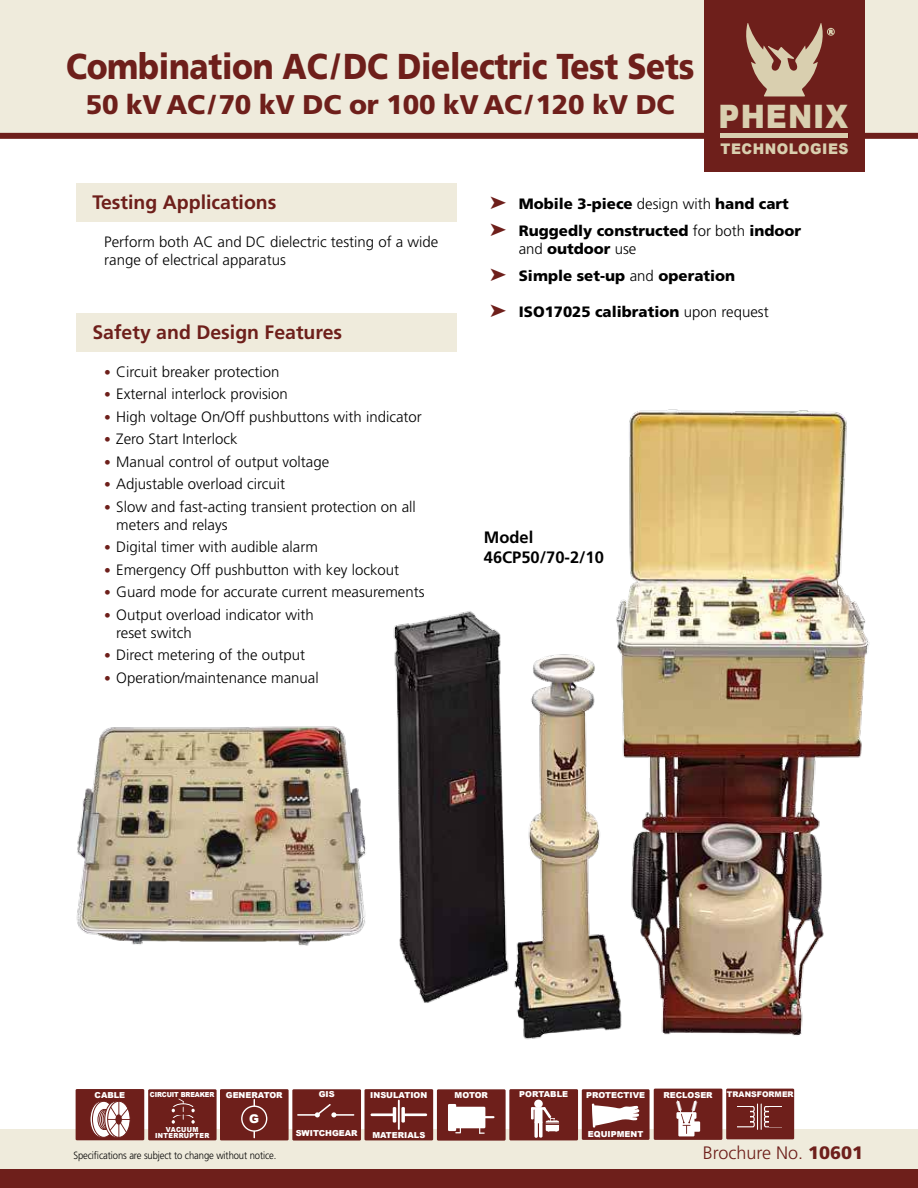
<style>
.page{position:relative;width:918px;height:1188px;background:#fff}
.page>*{position:absolute;margin:0;border:0;box-sizing:border-box;transform-origin:0 0}
.t1{font:900 36px "Frutiger";letter-spacing:-.01em;color:#6e1f1b;scale:.87 1}
.t2{font:900 32.4px "Arial";letter-spacing:.035em;color:#d9cfaf;scale:.9 1}
.t3{font:900 27px "Frutiger";letter-spacing:-.01em;color:#6e1f1b}
.t4{font:700 19.5px "Frutiger";color:#6e1f1b}
.t5{font:300 18px "Frutiger";color:#6e1f1b}
.t6{font:700 16.5px/19.5px "Frutiger";color:#000}
.t7{font:300 15px/18px "Frutiger";color:#000}
.t8{font:900 15px/27px "Frutiger";color:#000}
.t9{font:900 14.7px "Arial";letter-spacing:.035em;color:#d9cfaf;scale:.94 1}
.t10{font:900 12px "Arial";color:#fff}
.t11{font:300 10.5px "Frutiger";letter-spacing:-.01em;color:#000;scale:.9 1}
.t12{font:900 8.25px "Arial";color:#fff}
.t13{font:900 7.8px "Arial";color:#fff}
.t14{font:900 6.9px/6.3px "Arial";letter-spacing:.05em;color:#fff;text-align:center;scale:.92 1}
.t15{font:900 6.9px "Arial";letter-spacing:-.02em;color:#fff;scale:.92 1}
.s1{font-size:13.5px;color:#6e1f1b}
.s2{color:#6e1f1b}
.s3{font-weight:300}
.s4{font-weight:900}
</style>
<div class="page">
<div style="left:1px;top:0;width:917px;height:133px;background:#efebdc"></div>
<div style="left:0;top:133px;width:918px;height:6px;background:#6e1f1b"></div>
<div style="left:0;top:1130px;width:918px;height:46px;background:#efebdc"></div>
<div style="left:0;top:1170px;width:918px;height:18px;background:#6e1f1b"></div>
<div style="left:76px;top:183px;width:380px;height:39px;background:#efebdc"></div>
<div style="left:76px;top:313px;width:380px;height:39px;background:#efebdc"></div>
<div style="left:704px;top:0;width:161px;height:172px;background:#6e1f1b"></div>
<div style="left:827px;top:28px;width:8px;height:8px;border:1px solid #d9cfaf;border-radius:50%"></div>
<svg style="left:746px;top:23px;width:87px;height:73px"></svg>
<hr style="left:721px;top:134px;width:127px;height:4px;background:#d9cfaf">
<div style="left:76px;top:1089px;width:68px;height:51px;background:#6e1f1b"></div>
<svg style="left:90px;top:1101px;width:22px;height:36px"></svg>
<div style="left:90px;top:1101px;width:23px;height:37px;border:1px solid #6e1f1b;border-radius:50%"></div>
<svg style="left:92px;top:1101px;width:23px;height:36px"></svg>
<div style="left:92px;top:1101px;width:23px;height:37px;border:1px solid #6e1f1b;border-radius:50%"></div>
<div style="left:98px;top:1109px;width:13px;height:21px;border:1px solid #6e1f1b;border-radius:50%"></div>
<div style="left:99px;top:1109px;width:13px;height:21px;border:1px solid #6e1f1b;border-radius:50%"></div>
<svg style="left:101px;top:1109px;width:13px;height:21px"></svg>
<div style="left:101px;top:1109px;width:13px;height:21px;border:1px solid #6e1f1b;border-radius:50%"></div>
<div style="left:103px;top:1109px;width:13px;height:21px;border:1px solid #6e1f1b;border-radius:50%"></div>
<svg style="left:105px;top:1101px;width:22px;height:36px"></svg>
<div style="left:105px;top:1101px;width:23px;height:37px;border:1px solid #6e1f1b;border-radius:50%"></div>
<svg style="left:108px;top:1101px;width:22px;height:36px"></svg>
<div style="left:107px;top:1101px;width:23px;height:37px;border:1px solid #6e1f1b;border-radius:50%"></div>
<hr style="left:118px;top:1099px;width:1px;height:40px;background:#6e1f1b;border-radius:50%">
<svg style="left:110px;top:1103px;width:20px;height:34px"></svg>
<hr style="left:108px;top:1119px;width:31px;height:1px;background:#6e1f1b">
<div style="left:220px;top:1089px;width:69px;height:51px;background:#6e1f1b"></div>
<div style="left:241px;top:1105px;width:26px;height:27px;border:1px solid #fff;border-radius:50%"></div>
<div style="left:292px;top:1089px;width:69px;height:52px;background:#6e1f1b"></div>
<hr style="left:297px;top:1114px;width:22px;height:2px;background:#fff">
<svg style="left:315px;top:1104px;width:21px;height:13px"></svg>
<hr style="left:333px;top:1114px;width:21px;height:2px;background:#fff">
<div style="left:365px;top:1089px;width:68px;height:51px;background:#6e1f1b"></div>
<hr style="left:371px;top:1113px;width:25px;height:3px;background:#fff">
<hr style="left:393px;top:1107px;width:3px;height:16px;background:#fff">
<hr style="left:402px;top:1113px;width:25px;height:3px;background:#fff">
<svg style="left:401px;top:1107px;width:4px;height:16px"></svg>
<hr style="left:398px;top:1100px;width:2px;height:30px;background:#fff">
<div style="left:437px;top:1089px;width:69px;height:52px;background:#6e1f1b"></div>
<div style="left:448px;top:1104px;width:8px;height:27px;background:#fff"></div>
<div style="left:451px;top:1107px;width:34px;height:21px;background:#fff"></div>
<svg style="left:485px;top:1116px;width:10px;height:2px"></svg>
<svg style="left:455px;top:1128px;width:6px;height:5px"></svg>
<svg style="left:479px;top:1128px;width:6px;height:6px"></svg>
<div style="left:509px;top:1089px;width:69px;height:51px;background:#6e1f1b"></div>
<svg style="left:534px;top:1121px;width:4px;height:17px"></svg>
<svg style="left:539px;top:1121px;width:4px;height:17px"></svg>
<svg style="left:531px;top:1113px;width:3px;height:6px"></svg>
<div style="left:534px;top:1109px;width:9px;height:14px;background:#fff"></div>
<svg style="left:545px;top:1113px;width:15px;height:19px"></svg>
<div style="left:582px;top:1089px;width:68px;height:51px;background:#6e1f1b"></div>
<svg style="left:592px;top:1113px;width:47px;height:15px"></svg>
<div style="left:654px;top:1089px;width:68px;height:51px;background:#6e1f1b"></div>
<div style="left:678px;top:1114px;width:16px;height:22px;background:#fff"></div>
<div style="left:693px;top:1121px;width:7px;height:11px;background:#fff"></div>
<svg style="left:676px;top:1113px;width:21px;height:21px"></svg>
<div style="left:726px;top:1089px;width:68px;height:50px;background:#6e1f1b"></div>
<svg style="left:737px;top:1113px;width:45px;height:17px"></svg>
<img style="left:331px;top:337px;width:539px;height:776px">
<div style="left:148px;top:1089px;width:69px;height:51px;background:#6e1f1b"></div>
<div style="left:172px;top:1103px;width:22px;height:11px;border:1px solid #fff;border-radius:50%"></div>
<div style="left:172px;top:1114px;width:22px;height:11px;border:1px solid #fff;border-radius:50%"></div>
<div style="left:169px;top:1107px;width:28px;height:7px;background:#6e1f1b"></div>
<div style="left:168px;top:1119px;width:28px;height:7px;background:#6e1f1b"></div>
<svg style="left:191px;top:1120px;width:4px;height:4px"></svg>
<svg style="left:191px;top:1109px;width:4px;height:3px"></svg>
<svg style="left:172px;top:1099px;width:12px;height:25px"></svg>
<img style="left:76px;top:708px;width:341px;height:260px">
<h1 class="t1" style="left:66px;top:52px;width:724px">Combination AC/DC Dielectric Test Sets</h1>
<h3 class="t3" style="left:86px;top:93px;width:590px">50 kV AC/70 kV DC or 100 kV AC/120 kV DC</h3>
<h2 class="t2" style="left:719px;top:98px;width:146px">PHENIX</h2>
<p class="t9" style="left:721px;top:141px;width:138px">TECHNOLOGIES</p>
<h3 class="t4" style="left:92px;top:194px;width:186px">Testing Applications</h3>
<p class="t7" style="left:104px;top:234px;width:336px">Perform both AC and DC dielectric testing of a wide range of electrical apparatus</p>
<h3 class="t4" style="left:92px;top:324px;width:251px">Safety and Design Features</h3>
<p class="t7" style="left:104px;top:364px;width:177px"><span class="s1">•</span> Circuit breaker protection</p>
<p class="t7" style="left:104px;top:386px;width:185px"><span class="s1">•</span> External interlock provision</p>
<p class="t7" style="left:104px;top:409px;width:319px"><span class="s1">•</span> High voltage On/Off pushbuttons with indicator</p>
<p class="t7" style="left:104px;top:431px;width:135px"><span class="s1">•</span> Zero Start Interlock</p>
<p class="t7" style="left:104px;top:454px;width:227px"><span class="s1">•</span> Manual control of output voltage</p>
<p class="t7" style="left:104px;top:476px;width:182px"><span class="s1">•</span> Adjustable overload circuit</p>
<p class="t7" style="left:116px;top:499px;width:301px;text-indent:-12px"><span class="s1">•</span> Slow and fast-acting transient protection on all meters and relays</p>
<p class="t7" style="left:104px;top:539px;width:215px"><span class="s1">•</span> Digital timer with audible alarm</p>
<p class="t7" style="left:104px;top:562px;width:297px"><span class="s1">•</span> Emergency Off pushbutton with key lockout</p>
<p class="t7" style="left:104px;top:584px;width:322px"><span class="s1">•</span> Guard mode for accurate current measurements</p>
<p class="t7" style="left:116px;top:607px;width:199px;text-indent:-12px"><span class="s1">•</span> Output overload indicator with reset switch</p>
<p class="t7" style="left:104px;top:647px;width:202px"><span class="s1">•</span> Direct metering of the output</p>
<p class="t7" style="left:104px;top:670px;width:216px"><span class="s1">•</span> Operation/maintenance manual</p>
<p class="t8" style="left:490px;top:192px;width:312px"><span class="s2">➤</span> Mobile 3-piece <span class="s3">design with</span> hand cart <span class="s2">➤</span> Ruggedly constructed <span class="s3">for both</span> indoor</p>
<p class="t8" style="left:490px;top:237px;width:246px;text-indent:29px"><span class="s3">and</span> outdoor <span class="s3">use<br></span><span class="s2">➤</span> Simple set-up <span class="s3">and</span> operation</p>
<p class="t8" style="left:490px;top:300px;width:280px"><span class="s2">➤</span> ISO17025 calibration <span class="s3">upon request</span></p>
<p class="t6" style="left:484px;top:529px;width:122px">Model<br>46CP50/70-2/10</p>
<p class="t12" style="left:95px;top:1090px;width:32px">CABLE</p>
<p class="t15" style="left:150px;top:1090px;width:72px">CIRCUIT BREAKER</p>
<p class="t14" style="left:155px;top:1126px;width:60px">VACUUM<br>INTERRUPTER</p>
<p class="t12" style="left:226px;top:1090px;width:58px">GENERATOR</p>
<p class="t12" style="left:319px;top:1090px;width:18px">GIS</p>
<p class="t12" style="left:296px;top:1129px;width:63px">SWITCHGEAR</p>
<p class="t10" style="left:249px;top:1112px;width:11px">G</p>
<p class="t12" style="left:370px;top:1090px;width:59px">INSULATION</p>
<p class="t12" style="left:372px;top:1130px;width:55px">MATERIALS</p>
<p class="t12" style="left:455px;top:1090px;width:35px">MOTOR</p>
<p class="t12" style="left:519px;top:1090px;width:50px">PORTABLE</p>
<p class="t12" style="left:586px;top:1090px;width:60px">PROTECTIVE</p>
<p class="t12" style="left:588px;top:1129px;width:57px">EQUIPMENT</p>
<p class="t12" style="left:663px;top:1090px;width:51px">RECLOSER</p>
<p class="t13" style="left:727px;top:1090px;width:68px">TRANSFORMER</p>
<p class="t11" style="left:73px;top:1151px;width:227px">Specifications are subject to change without notice.</p>
<p class="t5" style="left:703px;top:1145px;width:162px">Brochure No. <span class="s4">10601</span></p>
</div>
